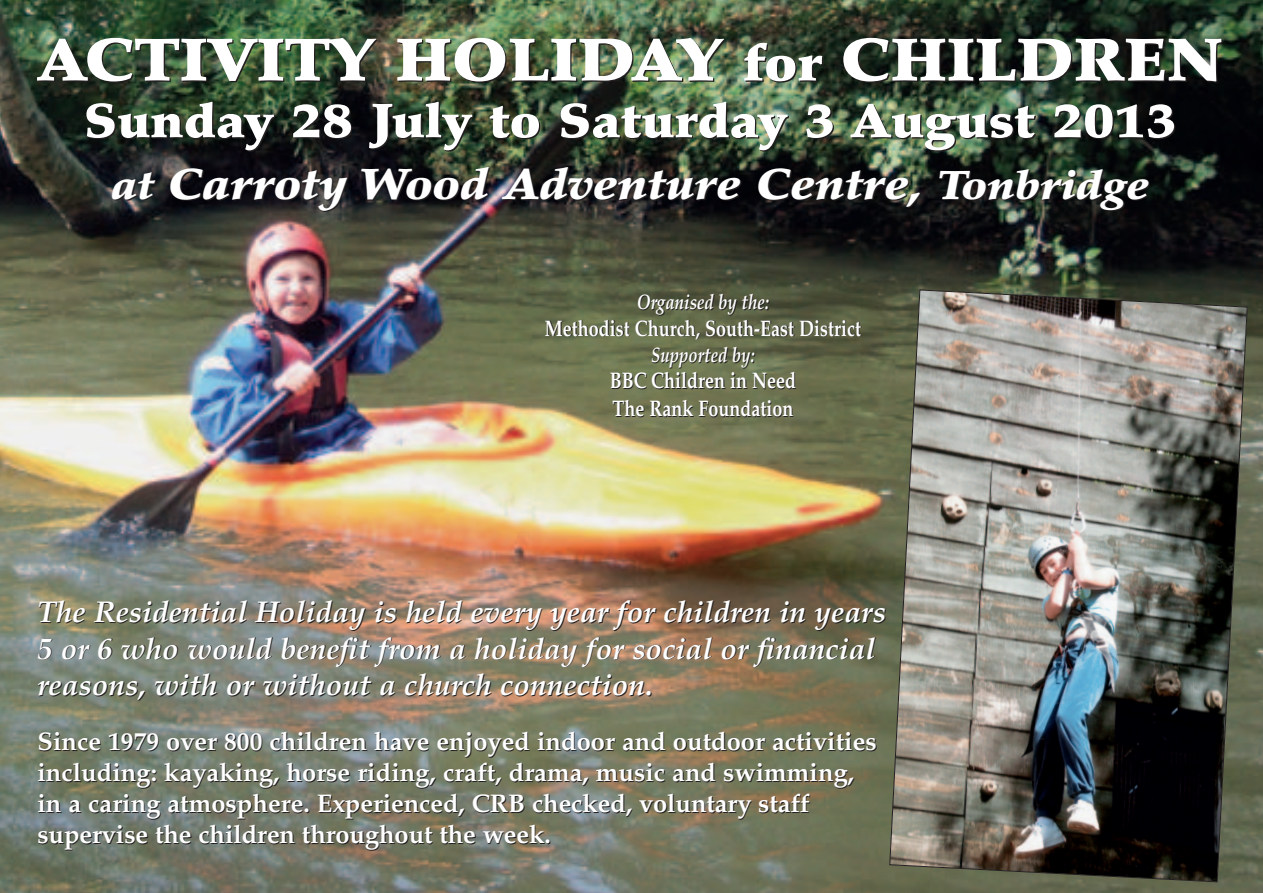
<style>
.page{position:relative;width:1263px;height:893px;background:#fff}
.page>*{position:absolute;margin:0;border:0;box-sizing:border-box;transform-origin:0 0}
.t1{font:900 60px "Palatino";color:#fff;scale:1.1 1}
.t2{font:900 48px "Palatino";color:#fff;scale:1.1 1}
.t3{font:italic 900 43.5px "Palatino";color:#fff;scale:1.1 1}
.t4{font:italic 700 30px/36.5px "Palatino";color:#fff}
.t5{font:700 25.5px/31px "Palatino";color:#fff}
.t6{font:700 22.5px/27.3px "Palatino";color:#fff;scale:.8 1}
.t7{font:italic 700 21px "Palatino";color:#fff;scale:.8 1}
.s1{font-size:51px}
.s2{font-size:40.5px}
</style>
<div class="page">
<img style="left:0;top:0;width:1263px;height:893px">
<img style="left:889px;top:289px;width:359px;height:593px">
<h1 class="t1" style="left:37px;top:36px;width:1079px">ACTIVITY HOLIDAY <span class="s1">for</span> CHILDREN</h1>
<h2 class="t2" style="left:84px;top:102px;width:995px">Sunday 28 July to Saturday 3 August 2013</h2>
<h3 class="t3" style="left:112px;top:167px;width:944px"><span class="s2">at</span> Carroty Wood Adventure Centre, <span class="s2">Tonbridge</span></h3>
<p class="t7" style="left:637px;top:294px;width:167px">Organised by the:</p>
<p class="t6" style="left:545px;top:317px;width:397px">Methodist Church, South-East District</p>
<p class="t7" style="left:651px;top:347px;width:131px">Supported by:</p>
<p class="t6" style="left:610px;top:370px;width:234px">BBC Children in Need<br>The Rank Foundation</p>
<p class="t4" style="left:37px;top:597px;width:850px">The Residential Holiday is held every year for children in years<br>5 or 6 who would benefit from a holiday for social or financial reasons, with or without a church connection.</p>
<p class="t5" style="left:37px;top:729px;width:841px">Since 1979 over 800 children have enjoyed indoor and outdoor activities including: kayaking, horse riding, craft, drama, music and swimming, in a caring atmosphere. Experienced, CRB checked, voluntary staff supervise the children throughout the week.</p>
</div>
